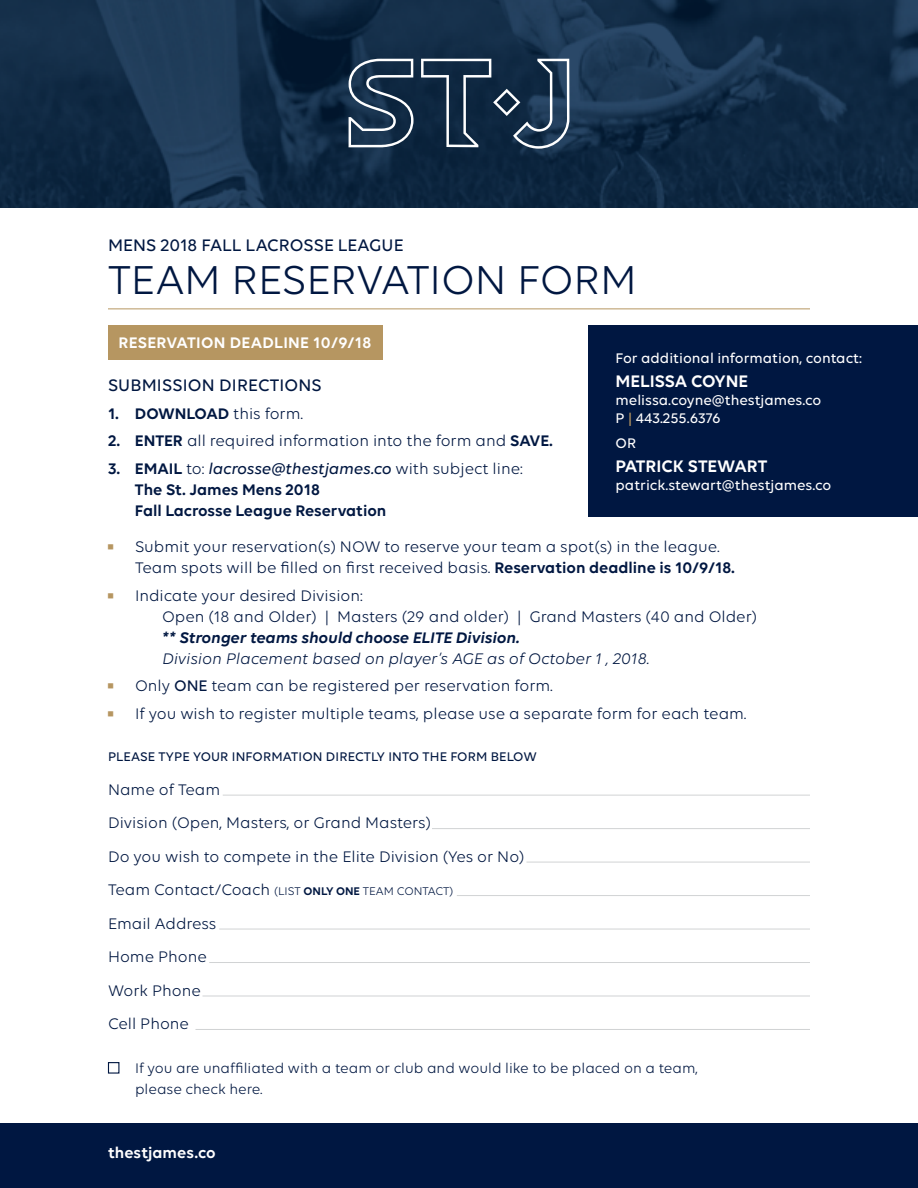
<style>
.page{position:relative;width:918px;height:1188px;background:#fff}
.page>*{position:absolute;margin:0;border:0;box-sizing:border-box;transform-origin:0 0}
.t1{font:43.5px "Volte";letter-spacing:-.005em;color:#001741}
.t2{font:500 18px "Volte";letter-spacing:.01em;color:#001741}
.t3{font:600 18px "Volte";color:#fff}
.t4{font:16.5px/33.5px "Volte";color:#001741}
.t5{font:600 16.5px/21px "Volte";color:#001741}
.t6{font:italic 600 16.5px "Volte";color:#001741}
.t7{font:600 16.5px "Volte";letter-spacing:.02em;color:#fff}
.t8{font:600 16.5px "Volte";color:#fff}
.t9{font:500 15px/18px "Volte";color:#fff}
.t10{font:15px/21px "Volte";color:#001741}
.t11{font:500 13.5px "Volte";letter-spacing:.01em;color:#001741}
.s1{font-weight:400}
.s2{font-weight:600}
.s3{font-weight:500;font-style:italic}
.s4{font-style:italic}
.s5{font-weight:500}
.s6{font-size:12px}
.s7{font-weight:600;font-size:12px}
.s8{color:#b69661}
</style>
<div class="page">
<img style="left:0;top:0;width:918px;height:207px">
<svg style="left:349px;top:59px;width:65px;height:88px;background:#3c5268"></svg>
<svg style="left:421px;top:59px;width:148px;height:90px;background:#2d445b"></svg>
<div style="left:0;top:1123px;width:918px;height:65px;background:#001741"></div>
<div style="left:589px;top:325px;width:329px;height:191px;background:#001741"></div>
<hr style="left:108px;top:309px;width:702px;height:1px;background:#b69661">
<div style="left:108px;top:325px;width:274px;height:34px;background:#b69661"></div>
<hr style="left:223px;top:795px;width:587px;height:1px;background:#d1d3d4">
<hr style="left:432px;top:828px;width:378px;height:1px;background:#d1d3d4">
<hr style="left:526px;top:862px;width:284px;height:1px;background:#d1d3d4">
<hr style="left:457px;top:895px;width:353px;height:1px;background:#d1d3d4">
<hr style="left:219px;top:929px;width:591px;height:1px;background:#d1d3d4">
<hr style="left:209px;top:962px;width:601px;height:1px;background:#d1d3d4">
<hr style="left:202px;top:996px;width:608px;height:1px;background:#d1d3d4">
<hr style="left:195px;top:1029px;width:615px;height:1px;background:#d1d3d4">
<div style="left:108px;top:1062px;width:11px;height:12px;border:1px solid #001741"></div>
<p class="t2" style="left:108px;top:234px;width:297px">MENS 2018 FALL LACROSSE LEAGUE</p>
<h1 class="t1" style="left:108px;top:255px;width:530px">TEAM RESERVATION FORM</h1>
<p class="t7" style="left:118px;top:333px;width:255px">RESERVATION DEADLINE 10/9/18</p>
<p class="t2" style="left:108px;top:375px;width:215px">SUBMISSION DIRECTIONS</p>
<p class="t5" style="left:108px;top:403px;width:197px">1. DOWNLOAD <span class="s1">this form.</span></p>
<p class="t4" style="left:108px;top:424px;width:446px"><span class="s2">2. ENTER</span> all required information into the form and <span class="s2">SAVE.</span></p>
<p class="t5" style="left:135px;top:458px;width:389px;text-indent:-27px">3. EMAIL <span class="s1">to:</span> <span class="s3">lacrosse@thestjames.co</span> <span class="s1">with subject line:<br></span>The St. James Mens 2018<br>Fall Lacrosse League Reservation</p>
<p class="t4" style="left:135px;top:536px;width:602px;line-height:21px">Submit your reservation(s) NOW to reserve your team a spot(s) in the league.<br>Team spots will be filled on first received basis. <span class="s2">Reservation deadline is 10/9/18.</span></p>
<p class="t4" style="left:162px;top:585px;width:597px;line-height:21px;text-indent:-27px">Indicate your desired Division:<br>Open (18 and Older) | Masters (29 and older) | Grand Masters (40 and Older)</p>
<p class="t6" style="left:162px;top:628px;width:359px">** Stronger teams should choose ELITE Division.</p>
<p class="t4" style="left:135px;top:644px;width:613px;line-height:27.5px;text-indent:27px"><span class="s4">Division Placement based on player’s AGE as of October 1 , 2018.<br></span>Only <span class="s5">ONE</span> team can be registered per reservation form.<br>If you wish to register multiple teams, please use a separate form for each team.</p>
<p class="t11" style="left:108px;top:749px;width:430px">PLEASE TYPE YOUR INFORMATION DIRECTLY INTO THE FORM BELOW</p>
<p class="t4" style="left:108px;top:772px;width:418px">Name of Team<br>Division (Open, Masters, or Grand Masters)<br>Do you wish to compete in the Elite Division (Yes or No)<br>Team Contact/Coach <span class="s6">(LIST</span> <span class="s7">ONLY ONE</span> <span class="s6">TEAM CONTACT)<br></span>Email Address<br>Home Phone<br>Work Phone<br>Cell Phone</p>
<p class="t9" style="left:616px;top:349px;width:248px">For additional information, contact:</p>
<p class="t3" style="left:616px;top:371px;width:134px">MELISSA COYNE</p>
<p class="t9" style="left:616px;top:391px;width:207px">melissa.coyne@thestjames.co<br>P <span class="s8">|</span> 443.255.6376</p>
<p class="t9" style="left:616px;top:434px;width:22px">OR</p>
<p class="t3" style="left:616px;top:456px;width:153px">PATRICK STEWART</p>
<p class="t9" style="left:616px;top:476px;width:217px">patrick.stewart@thestjames.co</p>
<p class="t10" style="left:135px;top:1057px;width:564px">If you are unaffiliated with a team or club and would like to be placed on a team, please check here.</p>
<p class="t8" style="left:108px;top:1143px;width:109px">thestjames.co</p>
</div>
